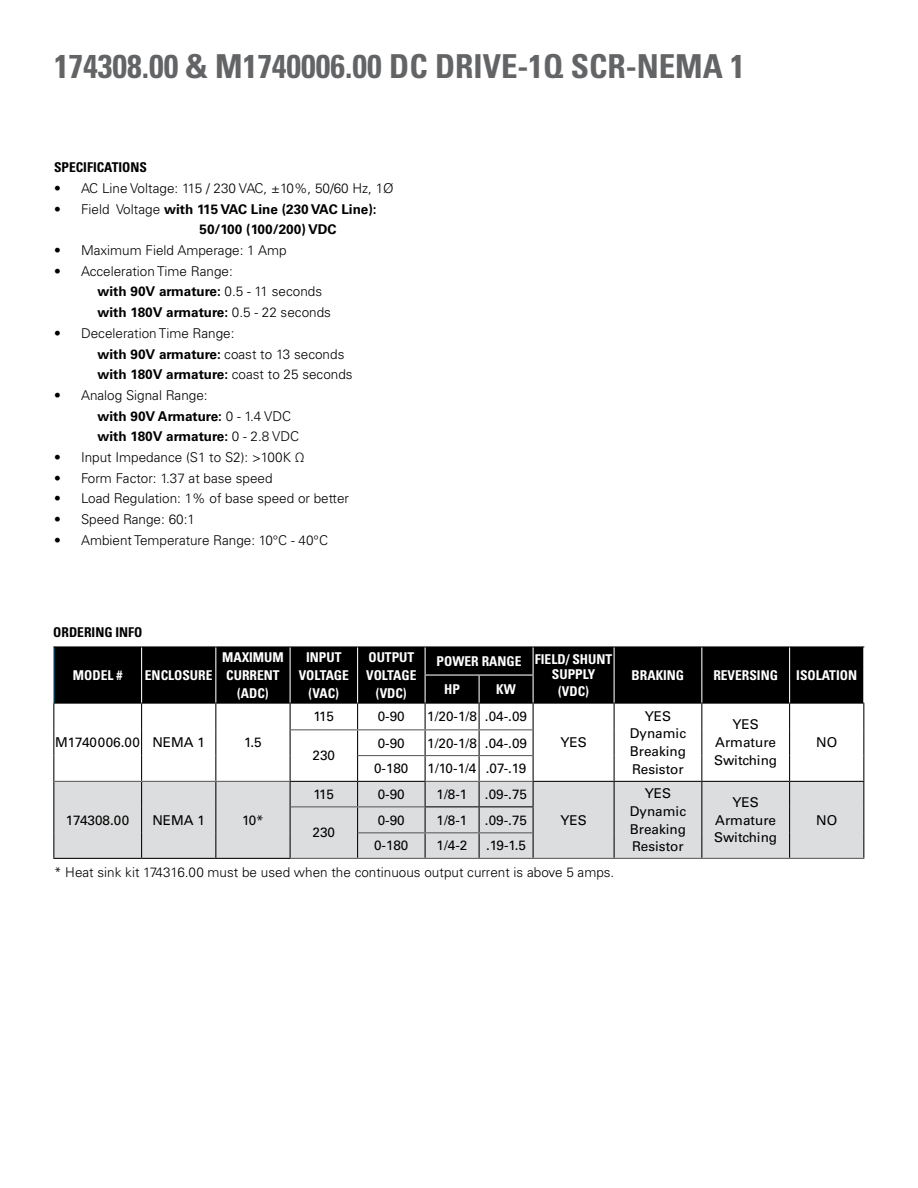
<style>
.page{position:relative;width:918px;height:1188px;background:#fff}
.page>*{position:absolute;margin:0;border:0;box-sizing:border-box;transform-origin:0 0}
.t1{font:700 condensed 33px "Univers LT Std";color:#636466}
.t2{font:300 13.5px/20.7px "Univers LT Std";color:#000}
.t3{font:13.5px/17.7px "Univers LT Std";color:#000;text-align:center}
.t4{font:700 condensed 13.5px/17.7px "Univers LT Std";color:#fff;text-align:center}
.t5{font:700 13.5px/20.7px "Univers LT Std";color:#000}
.t6{font:700 condensed 13.5px "Univers LT Std";color:#000}
.s1{font-weight:300}
.s2{font-weight:700}
</style>
<div class="page">
<div style="left:54px;top:647px;width:809px;height:56px;background:#000"></div>
<svg style="left:54px;top:704px;width:809px;height:77px"></svg>
<div style="left:54px;top:782px;width:809px;height:76px;background:#dcddde"></div>
<hr style="left:53px;top:646px;width:89px;height:1px;background:#000">
<hr style="left:142px;top:646px;width:74px;height:1px;background:#000">
<hr style="left:216px;top:646px;width:74px;height:1px;background:#000">
<hr style="left:290px;top:646px;width:68px;height:1px;background:#000">
<hr style="left:358px;top:646px;width:67px;height:1px;background:#000">
<hr style="left:425px;top:646px;width:54px;height:1px;background:#000">
<hr style="left:479px;top:646px;width:54px;height:1px;background:#000">
<hr style="left:533px;top:646px;width:81px;height:1px;background:#000">
<hr style="left:614px;top:646px;width:88px;height:1px;background:#000">
<hr style="left:702px;top:646px;width:88px;height:1px;background:#000">
<hr style="left:790px;top:646px;width:74px;height:1px;background:#000">
<hr style="left:53px;top:703px;width:89px;height:1px;background:#000">
<hr style="left:142px;top:703px;width:74px;height:1px;background:#000">
<hr style="left:216px;top:703px;width:74px;height:1px;background:#000">
<hr style="left:533px;top:703px;width:81px;height:1px;background:#000">
<hr style="left:614px;top:703px;width:88px;height:1px;background:#000">
<hr style="left:702px;top:703px;width:88px;height:1px;background:#000">
<hr style="left:790px;top:703px;width:74px;height:1px;background:#000">
<hr style="left:533px;top:781px;width:81px;height:1px;background:#000">
<hr style="left:614px;top:781px;width:88px;height:1px;background:#000">
<hr style="left:702px;top:781px;width:88px;height:1px;background:#000">
<hr style="left:790px;top:781px;width:74px;height:1px;background:#000">
<svg style="left:614px;top:647px;width:1px;height:211px"></svg>
<svg style="left:701px;top:647px;width:1px;height:211px"></svg>
<svg style="left:789px;top:647px;width:1px;height:211px"></svg>
<svg style="left:863px;top:647px;width:1px;height:211px"></svg>
<svg style="left:290px;top:647px;width:244px;height:211px"></svg>
<svg style="left:53px;top:647px;width:1px;height:211px"></svg>
<svg style="left:141px;top:647px;width:1px;height:211px"></svg>
<svg style="left:215px;top:647px;width:1px;height:211px"></svg>
<hr style="left:291px;top:729px;width:67px;height:1px;background:#58595b">
<hr style="left:358px;top:729px;width:67px;height:1px;background:#58595b">
<hr style="left:425px;top:729px;width:54px;height:1px;background:#58595b">
<hr style="left:479px;top:729px;width:54px;height:1px;background:#58595b">
<hr style="left:358px;top:755px;width:67px;height:1px;background:#58595b">
<hr style="left:425px;top:755px;width:54px;height:1px;background:#58595b">
<hr style="left:479px;top:755px;width:54px;height:1px;background:#58595b">
<hr style="left:142px;top:781px;width:74px;height:1px;background:#58595b">
<hr style="left:216px;top:781px;width:74px;height:1px;background:#58595b">
<hr style="left:426px;top:781px;width:53px;height:1px;background:#58595b">
<hr style="left:479px;top:781px;width:54px;height:1px;background:#58595b">
<hr style="left:291px;top:806px;width:67px;height:1px;background:#58595b">
<hr style="left:358px;top:806px;width:67px;height:1px;background:#58595b">
<hr style="left:358px;top:832px;width:67px;height:1px;background:#58595b">
<hr style="left:425px;top:832px;width:54px;height:1px;background:#58595b">
<hr style="left:479px;top:832px;width:54px;height:1px;background:#58595b">
<hr style="left:614px;top:858px;width:88px;height:1px;background:#58595b">
<hr style="left:702px;top:858px;width:88px;height:1px;background:#58595b">
<hr style="left:790px;top:858px;width:74px;height:1px;background:#58595b">
<hr style="left:54px;top:781px;width:88px;height:1px;background:#58595b">
<hr style="left:53px;top:858px;width:89px;height:1px;background:#000">
<hr style="left:142px;top:858px;width:74px;height:1px;background:#000">
<hr style="left:216px;top:858px;width:75px;height:1px;background:#000">
<hr style="left:533px;top:858px;width:81px;height:1px;background:#58595b">
<hr style="left:291px;top:858px;width:67px;height:1px;background:#58595b">
<hr style="left:358px;top:858px;width:67px;height:1px;background:#58595b">
<hr style="left:425px;top:858px;width:54px;height:1px;background:#58595b">
<hr style="left:479px;top:858px;width:54px;height:1px;background:#58595b">
<h1 class="t1" style="left:54px;top:46px;width:692px">174308.00 &amp; M1740006.00 DC DRIVE-1Q SCR-NEMA 1</h1>
<p class="t6" style="left:54px;top:159px;width:94px">SPECIFICATIONS</p>
<p class="t2" style="left:54px;top:178px;width:341px">• AC Line Voltage: 115 / 230 VAC, ±10%, 50/60 Hz, 1Ø</p>
<p class="t5" style="left:200px;top:199px;width:179px;text-indent:-146px"><span class="s1">• Field Voltage</span> with 115 VAC Line (230 VAC Line):<br>50/100 (100/200) VDC</p>
<p class="t2" style="left:54px;top:240px;width:234px">• Maximum Field Amperage: 1 Amp</p>
<p class="t2" style="left:97px;top:261px;width:235px;text-indent:-43px">• Acceleration Time Range:<br><span class="s2">with 90V armature:</span> 0.5 - 11 seconds <span class="s2">with 180V armature:</span> 0.5 - 22 seconds</p>
<p class="t2" style="left:97px;top:323px;width:257px;text-indent:-43px">• Deceleration Time Range:<br><span class="s2">with 90V armature:</span> coast to 13 seconds <span class="s2">with 180V armature:</span> coast to 25 seconds</p>
<p class="t2" style="left:97px;top:385px;width:203px;text-indent:-43px">• Analog Signal Range:<br><span class="s2">with 90V Armature:</span> 0 - 1.4 VDC <span class="s2">with 180V armature:</span> 0 - 2.8 VDC</p>
<p class="t2" style="left:54px;top:447px;width:252px">• Input Impedance (S1 to S2): &gt;100K Ω</p>
<p class="t2" style="left:54px;top:468px;width:220px">• Form Factor: 1.37 at base speed</p>
<p class="t2" style="left:54px;top:488px;width:297px">• Load Regulation: 1% of base speed or better</p>
<p class="t2" style="left:54px;top:509px;width:142px">• Speed Range: 60:1</p>
<p class="t2" style="left:54px;top:530px;width:276px">• Ambient Temperature Range: 10°C - 40°C</p>
<p class="t6" style="left:53px;top:624px;width:91px">ORDERING INFO</p>
<p class="t4" style="left:73px;top:666px;width:51px">MODEL #</p>
<p class="t4" style="left:145px;top:666px;width:69px">ENCLOSURE</p>
<p class="t4" style="left:222px;top:649px;width:63px">MAXIMUM<br>CURRENT (ADC)</p>
<p class="t4" style="left:299px;top:649px;width:52px">INPUT<br>VOLTAGE (VAC)</p>
<p class="t4" style="left:366px;top:649px;width:52px">OUTPUT<br>VOLTAGE (VDC)</p>
<p class="t4" style="left:552px;top:651px;width:62px;line-height:15px;text-align:left;text-indent:-115px">POWER RANGE FIELD/ SHUNT<br>SUPPLY</p>
<p class="t4" style="left:444px;top:680px;width:17px">HP</p>
<p class="t4" style="left:496px;top:680px;width:21px">KW</p>
<p class="t4" style="left:558px;top:683px;width:32px">(VDC)</p>
<p class="t3" style="left:314px;top:708px;width:22px">115</p>
<p class="t3" style="left:378px;top:708px;width:29px">0-90</p>
<p class="t3" style="left:427px;top:708px;width:101px">1/20-1/8 .04-.09</p>
<p class="t3" style="left:55px;top:734px;width:151px">M1740006.00 NEMA 1</p>
<p class="t3" style="left:244px;top:734px;width:19px">1.5</p>
<p class="t3" style="left:66px;top:811px;width:65px">174308.00</p>
<p class="t3" style="left:152px;top:811px;width:54px">NEMA 1</p>
<p class="t3" style="left:242px;top:811px;width:23px">10*</p>
<p class="t3" style="left:313px;top:747px;width:24px">230</p>
<p class="t3" style="left:378px;top:734px;width:29px">0-90</p>
<p class="t3" style="left:427px;top:734px;width:101px">1/20-1/8 .04-.09</p>
<p class="t3" style="left:374px;top:760px;width:36px">0-180</p>
<p class="t3" style="left:428px;top:760px;width:100px">1/10-1/4 .07-.19</p>
<p class="t3" style="left:314px;top:785px;width:22px">115</p>
<p class="t3" style="left:378px;top:785px;width:29px">0-90</p>
<p class="t3" style="left:437px;top:785px;width:32px">1/8-1</p>
<p class="t3" style="left:485px;top:785px;width:44px">.09-.75</p>
<p class="t3" style="left:313px;top:824px;width:24px">230</p>
<p class="t3" style="left:378px;top:811px;width:29px">0-90</p>
<p class="t3" style="left:437px;top:811px;width:32px">1/8-1</p>
<p class="t3" style="left:485px;top:811px;width:44px">.09-.75</p>
<p class="t3" style="left:374px;top:837px;width:36px">0-180</p>
<p class="t3" style="left:437px;top:837px;width:32px">1/4-2</p>
<p class="t3" style="left:486px;top:837px;width:41px">.19-1.5</p>
<p class="t3" style="left:560px;top:734px;width:28px">YES</p>
<p class="t3" style="left:560px;top:811px;width:28px">YES</p>
<p class="t2" style="left:54px;top:862px;width:562px">* Heat sink kit 174316.00 must be used when the continuous output current is above 5 amps.</p>
<p class="t4" style="left:632px;top:666px;width:54px">BRAKING</p>
<p class="t4" style="left:713px;top:666px;width:66px">REVERSING</p>
<p class="t4" style="left:796px;top:666px;width:62px">ISOLATION</p>
<p class="t3" style="left:630px;top:707px;width:58px">YES<br>Dynamic<br>Breaking<br>Resistor</p>
<p class="t3" style="left:714px;top:716px;width:65px">YES<br>Armature<br>Switching</p>
<p class="t3" style="left:630px;top:785px;width:58px">YES<br>Dynamic<br>Breaking<br>Resistor</p>
<p class="t3" style="left:714px;top:793px;width:65px">YES<br>Armature<br>Switching</p>
<p class="t3" style="left:816px;top:733px;width:23px">NO</p>
<p class="t3" style="left:816px;top:811px;width:23px">NO</p>
</div>
